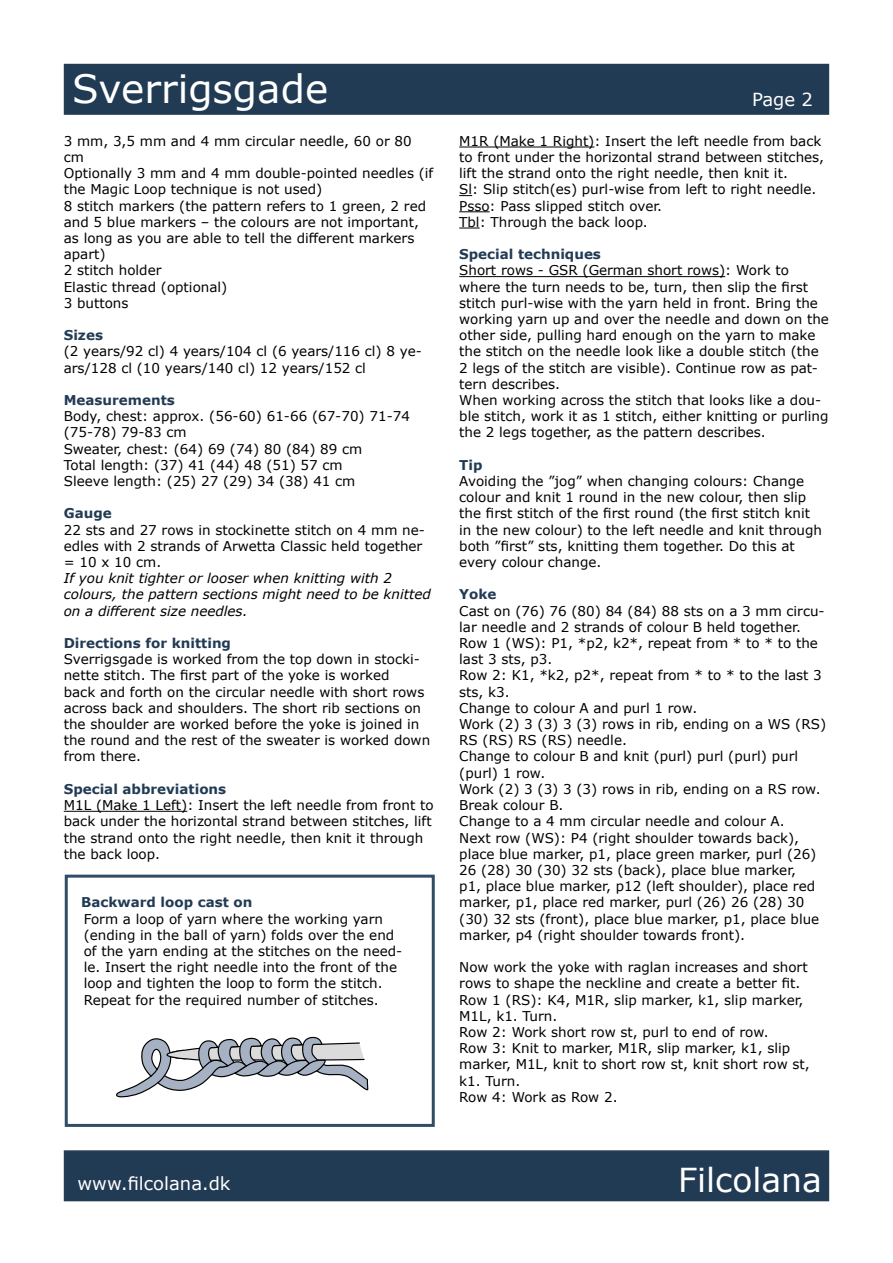
<style>
.page{position:relative;width:893px;height:1263px;background:#fff}
.page>*{position:absolute;margin:0;border:0;box-sizing:border-box;transform-origin:0 0}
.t1{font:39px "Verdana";color:#fff}
.t2{font:33px "Verdana";color:#fff}
.t3{font:18px "Verdana";color:#fff}
.t4{font:13.5px/16.2px "Verdana";color:#000}
.t5{font:italic 13.5px/16.2px "Verdana";color:#000}
.t6{font:700 13.5px "Verdana";color:#223b54}
</style>
<div class="page">
<div style="left:64px;top:64px;width:765px;height:51px;background:#223b54;border:2px solid #243c54"></div>
<div style="left:64px;top:1150px;width:765px;height:51px;background:#223b54;border:2px solid #243c54"></div>
<hr style="left:64px;top:811px;width:123px;height:1px;background:#000">
<hr style="left:459px;top:147px;width:135px;height:1px;background:#000">
<svg style="left:459px;top:195px;width:13px;height:1px"></svg>
<hr style="left:459px;top:211px;width:31px;height:1px;background:#000">
<svg style="left:459px;top:228px;width:21px;height:1px"></svg>
<hr style="left:459px;top:276px;width:266px;height:1px;background:#000">
<div style="left:65px;top:875px;width:370px;height:252px;border:3px solid #304d68"></div>
<svg style="left:116px;top:1036px;width:253px;height:62px"></svg>
<h1 class="t1" style="left:72px;top:62px;width:257px">Sverrigsgade</h1>
<p class="t4" style="left:64px;top:133px;width:371px">3 mm, 3,5 mm and 4 mm circular needle, 60 or 80 cm<br>Optionally 3 mm and 4 mm double-pointed needles (if the Magic Loop technique is not used)<br>8 stitch markers (the pattern refers to 1 green, 2 red and 5 blue markers – the colours are not important, as long as you are able to tell the different markers apart)<br>2 stitch holder<br>Elastic thread (optional)<br>3 buttons</p>
<p class="t6" style="left:64px;top:326px;width:41px">Sizes</p>
<p class="t4" style="left:64px;top:343px;width:360px">(2 years/92 cl) 4 years/104 cl (6 years/116 cl) 8 ye&shy;ars/128 cl (10 years/140 cl) 12 years/152 cl</p>
<p class="t6" style="left:64px;top:391px;width:113px">Measurements</p>
<p class="t4" style="left:64px;top:408px;width:348px">Body, chest: approx. (56-60) 61-66 (67-70) 71-74 (75-78) 79-83 cm<br>Sweater, chest: (64) 69 (74) 80 (84) 89 cm<br>Total length: (37) 41 (44) 48 (51) 57 cm<br>Sleeve length: (25) 27 (29) 34 (38) 41 cm</p>
<p class="t6" style="left:64px;top:504px;width:49px">Gauge</p>
<p class="t4" style="left:64px;top:521px;width:363px">22 sts and 27 rows in stockinette stitch on 4 mm ne&shy;edles with 2 strands of Arwetta Classic held together = 10 x 10 cm.</p>
<p class="t5" style="left:64px;top:570px;width:369px">If you knit tighter or looser when knitting with 2 colours, the pattern sections might need to be knitted on a different size needles.</p>
<p class="t6" style="left:64px;top:634px;width:169px">Directions for knitting</p>
<p class="t4" style="left:64px;top:651px;width:368px">Sverrigsgade is worked from the top down in stocki&shy;nette stitch. The first part of the yoke is worked<br>back and forth on the circular needle with short rows across back and shoulders. The short rib sections on the shoulder are worked before the yoke is joined in the round and the rest of the sweater is worked down from there.</p>
<p class="t6" style="left:64px;top:779px;width:164px">Special abbreviations</p>
<p class="t4" style="left:64px;top:797px;width:371px">M1L (Make 1 Left): Insert the left needle from front to back under the horizontal strand between stitches, lift the strand onto the right needle, then knit it through the back loop.</p>
<p class="t6" style="left:81px;top:893px;width:173px">Backward loop cast on</p>
<p class="t4" style="left:84px;top:910px;width:320px">Form a loop of yarn where the working yarn (ending in the ball of yarn) folds over the end of the yarn ending at the stitches on the need&shy;le. Insert the right needle into the front of the loop and tighten the loop to form the stitch.<br>Repeat for the required number of stitches.</p>
<h3 class="t3" style="left:752px;top:87px;width:62px">Page 2</h3>
<p class="t4" style="left:459px;top:133px;width:366px">M1R (Make 1 Right): Insert the left needle from back to front under the horizontal strand between stitches, lift the strand onto the right needle, then knit it.<br>Sl: Slip stitch(es) purl-wise from left to right needle.<br>Psso: Pass slipped stitch over.<br>Tbl: Through the back loop.</p>
<p class="t6" style="left:459px;top:245px;width:143px">Special techniques</p>
<p class="t4" style="left:459px;top:262px;width:371px">Short rows - GSR (German short rows): Work to where the turn needs to be, turn, then slip the first stitch purl-wise with the yarn held in front. Bring the working yarn up and over the needle and down on the other side, pulling hard enough on the yarn to make the stitch on the needle look like a double stitch (the 2 legs of the stitch are visible). Continue row as pat&shy;tern describes.<br>When working across the stitch that looks like a dou&shy;ble stitch, work it as 1 stitch, either knitting or purling the 2 legs together, as the pattern describes.</p>
<p class="t6" style="left:459px;top:455px;width:25px">Tip</p>
<p class="t4" style="left:459px;top:473px;width:364px">Avoiding the ”jog” when changing colours: Change colour and knit 1 round in the new colour, then slip the first stitch of the first round (the first stitch knit in the new colour) to the left needle and knit through both ”first” sts, knitting them together. Do this at every colour change.</p>
<p class="t6" style="left:459px;top:585px;width:39px">Yoke</p>
<p class="t4" style="left:459px;top:602px;width:368px">Cast on (76) 76 (80) 84 (84) 88 sts on a 3 mm circu&shy;lar needle and 2 strands of colour B held together.<br>Row 1 (WS): P1, *p2, k2*, repeat from * to * to the last 3 sts, p3.<br>Row 2: K1, *k2, p2*, repeat from * to * to the last 3 sts, k3.<br>Change to colour A and purl 1 row.<br>Work (2) 3 (3) 3 (3) rows in rib, ending on a WS (RS)<br>RS (RS) RS (RS) needle.<br>Change to colour B and knit (purl) purl (purl) purl (purl) 1 row.<br>Work (2) 3 (3) 3 (3) rows in rib, ending on a RS row.<br>Break colour B.<br>Change to a 4 mm circular needle and colour A.<br>Next row (WS): P4 (right shoulder towards back), place blue marker, p1, place green marker, purl (26)<br>26 (28) 30 (30) 32 sts (back), place blue marker,<br>p1, place blue marker, p12 (left shoulder), place red marker, p1, place red marker, purl (26) 26 (28) 30 (30) 32 sts (front), place blue marker, p1, place blue marker, p4 (right shoulder towards front).</p>
<p class="t4" style="left:459px;top:959px;width:352px">Now work the yoke with raglan increases and short rows to shape the neckline and create a better fit.<br>Row 1 (RS): K4, M1R, slip marker, k1, slip marker, M1L, k1. Turn.<br>Row 2: Work short row st, purl to end of row.<br>Row 3: Knit to marker, M1R, slip marker, k1, slip marker, M1L, knit to short row st, knit short row st, k1. Turn.<br>Row 4: Work as Row 2.</p>
<h3 class="t3" style="left:78px;top:1171px;width:154px">www.filcolana.dk</h3>
<h2 class="t2" style="left:678px;top:1157px;width:145px">Filcolana</h2>
</div>
